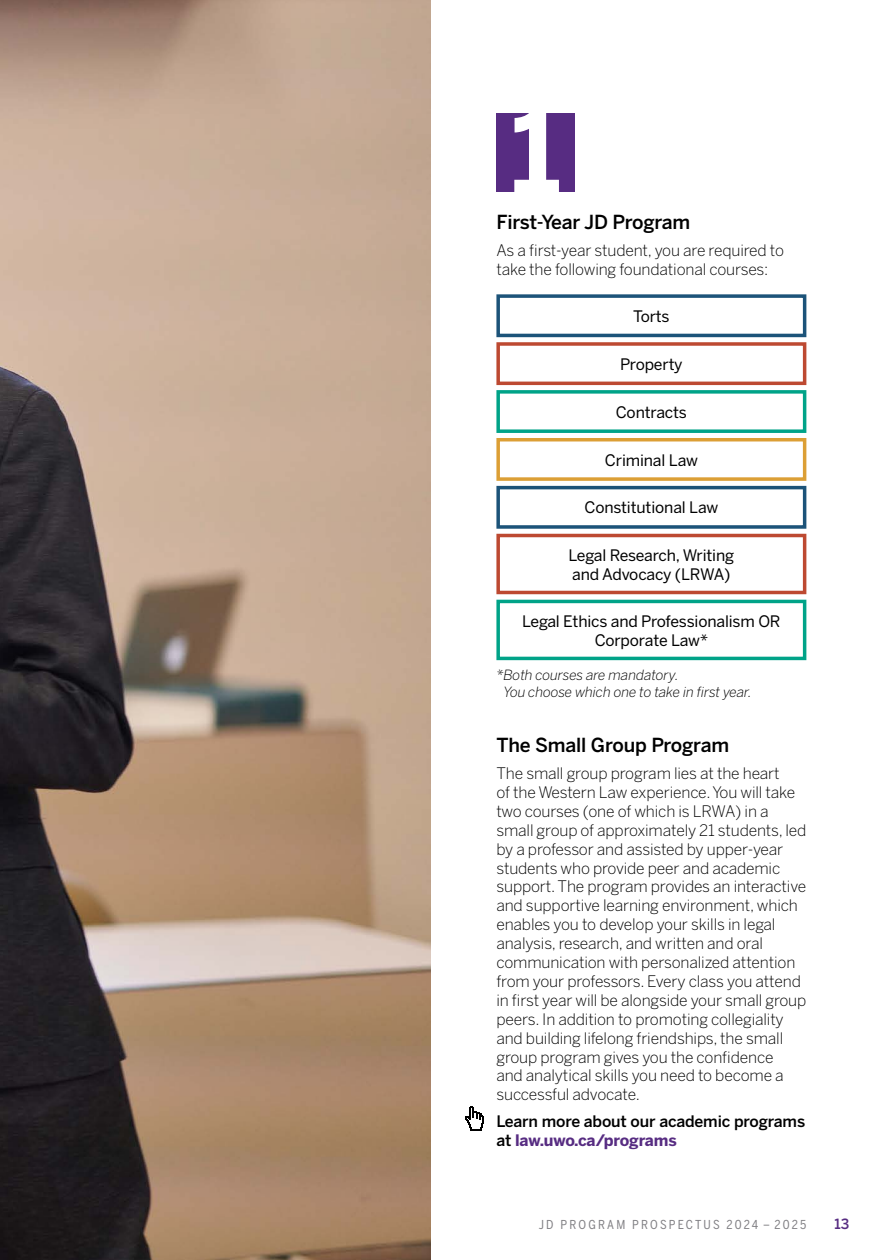
<style>
.page{position:relative;width:882px;height:1260px;background:#fff}
.page>*{position:absolute;margin:0;border:0;box-sizing:border-box;transform-origin:0 0}
.t1{font:700 109.38px "Benton Sans";color:#fff}
.t2{font:500 19.25px "Benton Sans";letter-spacing:-.01em;color:#000}
.t3{font:300 15.75px/18.9px "Benton Sans";letter-spacing:-.01em;color:#000}
.t4{font:15.75px/18.9px "Benton Sans";letter-spacing:-.01em;color:#000;text-align:center}
.t5{font:500 15.75px/18.9px "Benton Sans";letter-spacing:-.01em;color:#000}
.t6{font:italic 300 14px/16.8px "Benton Sans";letter-spacing:-.01em;color:#000}
.t7{font:500 14px "Benton Sans";color:#572c82}
.t8{font:12.25px "Benton Sans Cond";letter-spacing:.175em;color:#807f83}
.s1{font-weight:700;color:#572c82}
</style>
<div class="page">
<img style="left:0;top:0;width:430px;height:1260px">
<div style="left:496px;top:486px;width:310px;height:43px;border:4px solid #1c5379"></div>
<div style="left:496px;top:390px;width:310px;height:43px;border:4px solid #00a388"></div>
<div style="left:496px;top:438px;width:310px;height:43px;border:4px solid #dc9f35"></div>
<div style="left:496px;top:600px;width:310px;height:60px;border:4px solid #00a388"></div>
<div style="left:496px;top:342px;width:310px;height:43px;border:4px solid #bd4931"></div>
<div style="left:496px;top:294px;width:310px;height:43px;border:4px solid #1c5379"></div>
<div style="left:496px;top:534px;width:310px;height:60px;border:4px solid #bd4931"></div>
<div style="left:496px;top:113px;width:79px;height:79px;background:#572c82"></div>
<svg style="left:465px;top:1106px;width:19px;height:24px"></svg>
<h1 class="t1" style="left:511px;top:89px;width:52px">1</h1>
<p class="t2" style="left:496px;top:210px;width:195px">First-Year JD Program</p>
<p class="t3" style="left:496px;top:240px;width:289px">As a first-year student, you are required to take the following foundational courses:</p>
<p class="t4" style="left:633px;top:307px;width:38px">Torts</p>
<p class="t4" style="left:620px;top:354px;width:64px">Property</p>
<p class="t4" style="left:616px;top:402px;width:73px">Contracts</p>
<p class="t4" style="left:605px;top:450px;width:94px">Criminal Law</p>
<p class="t4" style="left:585px;top:498px;width:135px">Constitutional Law</p>
<p class="t4" style="left:569px;top:545px;width:167px;text-align:left">Legal Research, Writing and Advocacy (LRWA)</p>
<p class="t4" style="left:522px;top:611px;width:260px">Legal Ethics and Professionalism OR<br>Corporate Law*</p>
<p class="t6" style="left:503px;top:667px;width:250px;text-indent:-7px">*Both courses are mandatory.<br>You choose which one to take in first year.</p>
<p class="t2" style="left:496px;top:734px;width:234px">The Small Group Program</p>
<p class="t3" style="left:496px;top:764px;width:311px">The small group program lies at the heart<br>of the Western Law experience. You will take two courses (one of which is LRWA) in a small group of approximately 21 students, led by a professor and assisted by upper-year students who provide peer and academic support. The program provides an interactive and supportive learning environment, which enables you to develop your skills in legal analysis, research, and written and oral communication with personalized attention from your professors. Every class you attend in first year will be alongside your small group peers. In addition to promoting collegiality and building lifelong friendships, the small group program gives you the confidence<br>and analytical skills you need to become a successful advocate.</p>
<p class="t5" style="left:496px;top:1112px;width:310px">Learn more about our academic programs at <span class="s1">law.uwo.ca/programs</span></p>
<p class="t8" style="left:539px;top:1217px;width:269px">JD PROGRAM PROSPECTUS 2024 – 2025</p>
<p class="t7" style="left:835px;top:1215px;width:16px">13</p>
</div>
